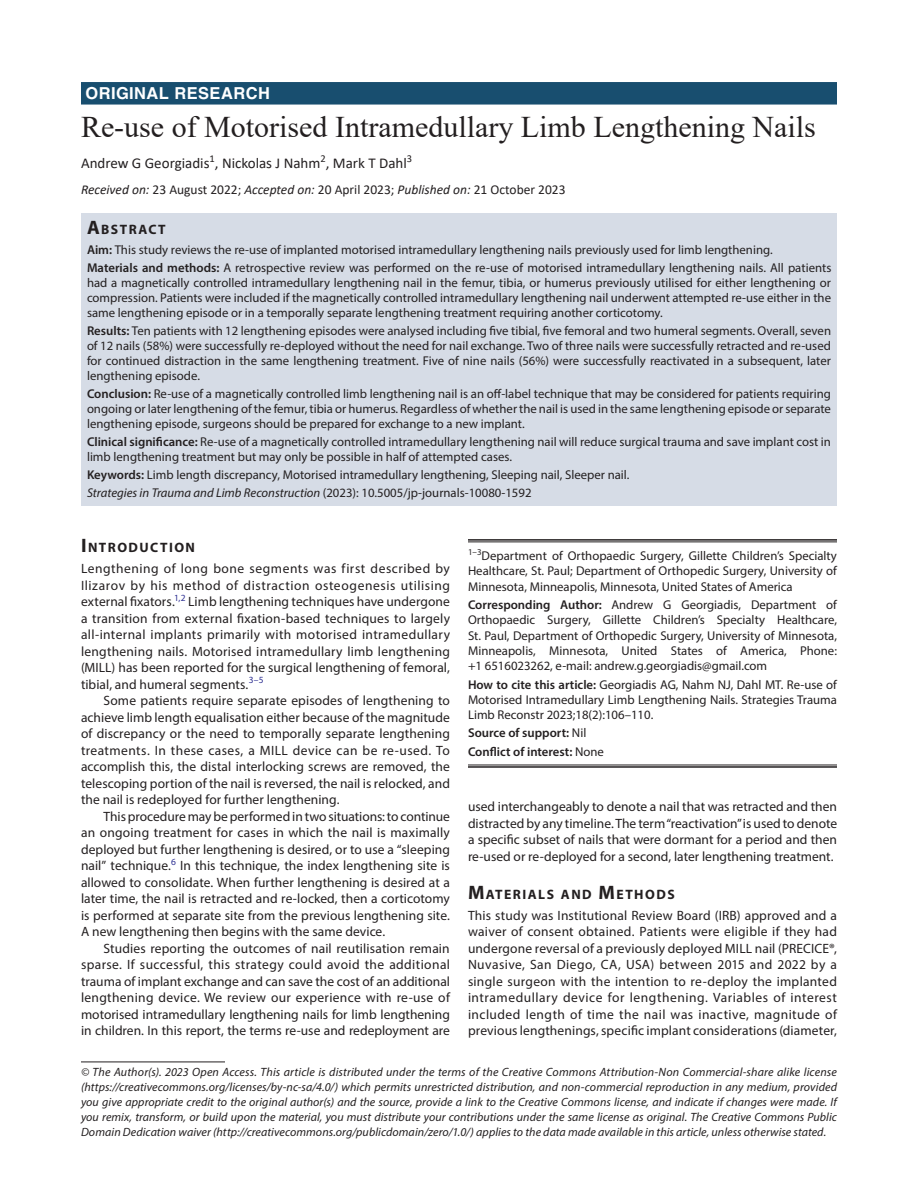
<style>
.page{position:relative;width:918px;height:1188px;background:#fff}
.page>*{position:absolute;margin:0;border:0;box-sizing:border-box;transform-origin:0 0}
.t1{font:30px "Times New Roman";color:#231f20}
.ArticleType{font:700 16.5px "Helvetica LT Std";letter-spacing:.025em;color:#fff}
.AuthorName{font:15px "Calibri";color:#231f20}
.Head-1{font:700 13.65px "Myriad Pro";letter-spacing:.105em;color:#231f20}
.AbstractTitle{font:700 13.65px "Myriad Pro";letter-spacing:.105em;color:#231f20}
.Para-Indent{font:13.5px/16.5px "Myriad Pro";color:#231f20;text-align:justify}
.Para-NoIndent{font:13.5px/16.5px "Myriad Pro";letter-spacing:.005em;color:#231f20;text-align:justify}
.PAS_History{font:13.5px "Calibri";color:#231f20}
.Abstract-Para-first{font:12.75px/15px "Myriad Pro";color:#231f20;text-align:justify}
.Corresponding_Author{font:12.75px/15.3px "Myriad Pro";color:#231f20;text-align:justify}
.Affiliation-first{font:12.75px/15.3px "Myriad Pro";color:#231f20;text-align:justify}
.How_to_Cite{font:12.75px/15.3px "Myriad Pro";color:#231f20;text-align:justify}
.Keywords{font:12.75px "Myriad Pro";color:#231f20}
.JT_DOI{font:italic 12.75px "Myriad Pro";color:#231f20}
.COI{font:600 12.75px "Myriad Pro";color:#231f20}
.Source{font:600 12.75px "Myriad Pro";color:#231f20}
.FootNote{font:italic 12px/15px "Myriad Pro";letter-spacing:.005em;color:#231f20;text-align:justify}
.s1{font-style:italic}
.s2{font-size:19.5px}
.s3{font-weight:600}
.s4{font-style:normal}
.s5{font-weight:400}
</style>
<div class="page">
<div style="left:81px;top:82px;width:756px;height:23px;background:#184e6f"></div>
<div style="left:81px;top:214px;width:756px;height:25px;background:#d6dce6"></div>
<div style="left:81px;top:238px;width:756px;height:25px;background:#d6dce6"></div>
<div style="left:81px;top:256px;width:756px;height:70px;background:#d6dce6"></div>
<div style="left:81px;top:319px;width:756px;height:70px;background:#d6dce6"></div>
<div style="left:81px;top:382px;width:756px;height:55px;background:#d6dce6"></div>
<div style="left:81px;top:430px;width:756px;height:40px;background:#d6dce6"></div>
<div style="left:81px;top:463px;width:756px;height:25px;background:#d6dce6"></div>
<div style="left:81px;top:481px;width:756px;height:25px;background:#d6dce6"></div>
<hr style="left:81px;top:1062px;width:144px;height:1px;background:#231f20">
<hr style="left:468px;top:539px;width:369px;height:2px;background:#231f20">
<hr style="left:468px;top:542px;width:369px;height:1px;background:#231f20">
<hr style="left:468px;top:765px;width:369px;height:1px;background:#231f20">
<hr style="left:468px;top:766px;width:369px;height:2px;background:#231f20">
<p class="ArticleType" style="left:86px;top:83px;width:186px">ORIGINAL RESEARCH</p>
<p class="t1" style="left:81px;top:106px;width:736px">Re-use of Motorised Intramedullary Limb Lengthening Nails</p>
<p class="AuthorName" style="left:81px;top:153px;width:333px">Andrew G Georgiadis<sup>1</sup>, Nickolas J Nahm<sup>2</sup>, Mark T Dahl<sup>3</sup></p>
<p class="PAS_History" style="left:81px;top:180px;width:486px"><span class="s1">Received on:</span> 23 August 2022; <span class="s1">Accepted on:</span> 20 April 2023; <span class="s1">Published on:</span> 21 October 2023</p>
<p class="AbstractTitle" style="left:87px;top:221px;width:80px"><span class="s2">A</span>BSTRACT</p>
<p class="Abstract-Para-first" style="left:87px;top:242px;width:687px"><span class="s3">Aim:</span> This study reviews the re-use of implanted motorised intramedullary lengthening nails previously used for limb lengthening.</p>
<p class="Abstract-Para-first" style="left:87px;top:260px;width:746px"><span class="s3">Materials and methods:</span> A retrospective review was performed on the re-use of motorised intramedullary lengthening nails. All patients had a magnetically controlled intramedullary lengthening nail in the femur, tibia, or humerus previously utilised for either lengthening or compression. Patients were included if the magnetically controlled intramedullary lengthening nail underwent attempted re-use either in the same lengthening episode or in a temporally separate lengthening treatment requiring another corticotomy.</p>
<p class="Abstract-Para-first" style="left:87px;top:323px;width:746px"><span class="s3">Results:</span> Ten patients with 12 lengthening episodes were analysed including five tibial, five femoral and two humeral segments. Overall, seven of 12 nails (58%) were successfully re-deployed without the need for nail exchange. Two of three nails were successfully retracted and re-used for continued distraction in the same lengthening treatment. Five of nine nails (56%) were successfully reactivated in a subsequent, later lengthening episode.</p>
<p class="Abstract-Para-first" style="left:87px;top:386px;width:745px"><span class="s3">Conclusion:</span> Re-use of a magnetically controlled limb lengthening nail is an off-label technique that may be considered for patients requiring ongoing or later lengthening of the femur, tibia or humerus. Regardless of whether the nail is used in the same lengthening episode or separate lengthening episode, surgeons should be prepared for exchange to a new implant.</p>
<p class="Abstract-Para-first" style="left:87px;top:434px;width:745px"><span class="s3">Clinical significance:</span> Re-use of a magnetically controlled intramedullary lengthening nail will reduce surgical trauma and save implant cost in limb lengthening treatment but may only be possible in half of attempted cases.</p>
<p class="Keywords" style="left:87px;top:467px;width:544px"><span class="s3">Keywords:</span> Limb length discrepancy, Motorised intramedullary lengthening, Sleeping nail, Sleeper nail.</p>
<p class="JT_DOI" style="left:87px;top:485px;width:446px">Strategies in Trauma and Limb Reconstruction <span class="s4">(2023): 10.5005/jp-journals-10080-1592</span></p>
<p class="Head-1" style="left:81px;top:539px;width:116px"><span class="s2">I</span>NTRODUCTION</p>
<p class="Para-NoIndent" style="left:81px;top:560px;width:371px">Lengthening of long bone segments was first described by Ilizarov by his method of distraction osteogenesis utilising external fixators.<sup>1,2</sup> Limb lengthening techniques have undergone a transition from external fixation-based techniques to largely all-internal implants primarily with motorised intramedullary lengthening nails. Motorised intramedullary limb lengthening (MILL) has been reported for the surgical lengthening of femoral, tibial, and humeral segments.<sup>3–5</sup></p>
<p class="Para-Indent" style="left:81px;top:692px;width:371px;text-indent:22px">Some patients require separate episodes of lengthening to achieve limb length equalisation either because of the magnitude of discrepancy or the need to temporally separate lengthening treatments. In these cases, a MILL device can be re-used. To accomplish this, the distal interlocking screws are removed, the telescoping portion of the nail is reversed, the nail is relocked, and the nail is redeployed for further lengthening.</p>
<p class="Para-Indent" style="left:81px;top:808px;width:371px;text-indent:22px">This procedure may be performed in two situations: to continue an ongoing treatment for cases in which the nail is maximally deployed but further lengthening is desired, or to use a “sleeping nail” technique.<sup>6</sup> In this technique, the index lengthening site is allowed to consolidate. When further lengthening is desired at a later time, the nail is retracted and re-locked, then a corticotomy is performed at separate site from the previous lengthening site.<br>A new lengthening then begins with the same device.</p>
<p class="Para-Indent" style="left:81px;top:940px;width:371px;text-indent:22px">Studies reporting the outcomes of nail reutilisation remain sparse. If successful, this strategy could avoid the additional trauma of implant exchange and can save the cost of an additional lengthening device. We review our experience with re-use of motorised intramedullary lengthening nails for limb lengthening in children. In this report, the terms re-use and redeployment are</p>
<p class="Affiliation-first" style="left:468px;top:548px;width:370px"><sup>1–3</sup>Department of Orthopaedic Surgery, Gillette Children’s Specialty Healthcare, St. Paul; Department of Orthopedic Surgery, University of Minnesota, Minneapolis, Minnesota, United States of America</p>
<p class="Corresponding_Author" style="left:468px;top:597px;width:371px"><span class="s3">Corresponding Author:</span> Andrew G Georgiadis, Department of Orthopaedic Surgery, Gillette Children’s Specialty Healthcare, St. Paul, Department of Orthopedic Surgery, University of Minnesota, Minneapolis, Minnesota, United States of America, Phone: +1 6516023262, e-mail: andrew.g.georgiadis@gmail.com</p>
<p class="How_to_Cite" style="left:468px;top:676px;width:371px"><span class="s3">How to cite this article:</span> Georgiadis AG, Nahm NJ, Dahl MT. Re-use of Motorised Intramedullary Limb Lengthening Nails. Strategies Trauma Limb Reconstr 2023;18(2):106–110.</p>
<p class="Source" style="left:468px;top:725px;width:120px">Source of support: <span class="s5">Nil</span></p>
<p class="COI" style="left:468px;top:743px;width:137px">Conflict of interest: <span class="s5">None</span></p>
<p class="Para-Indent" style="left:468px;top:798px;width:371px">used interchangeably to denote a nail that was retracted and then distracted by any timeline. The term “reactivation” is used to denote a specific subset of nails that were dormant for a period and then re-used or re-deployed for a second, later lengthening treatment.</p>
<p class="Head-1" style="left:468px;top:885px;width:208px"><span class="s2">M</span>ATERIALS AND <span class="s2">M</span>ETHODS</p>
<p class="Para-NoIndent" style="left:468px;top:907px;width:371px">This study was Institutional Review Board (IRB) approved and a waiver of consent obtained. Patients were eligible if they had undergone reversal of a previously deployed MILL nail (PRECICE®, Nuvasive, San Diego, CA, USA) between 2015 and 2022 by a single surgeon with the intention to re-deploy the implanted intramedullary device for lengthening. Variables of interest included length of time the nail was inactive, magnitude of previous lengthenings, specific implant considerations (diameter,</p>
<p class="FootNote" style="left:81px;top:1064px;width:758px">© The Author(s). 2023 Open Access. This article is distributed under the terms of the Creative Commons Attribution-Non Commercial-share alike license (https://creativecommons.org/licenses/by-nc-sa/4.0/) which permits unrestricted distribution, and non-commercial reproduction in any medium, provided you give appropriate credit to the original author(s) and the source, provide a link to the Creative Commons license, and indicate if changes were made. If you remix, transform, or build upon the material, you must distribute your contributions under the same license as original. The Creative Commons Public Domain Dedication waiver (http://creativecommons.org/publicdomain/zero/1.0/) applies to the data made available in this article, unless otherwise stated.</p>
</div>
